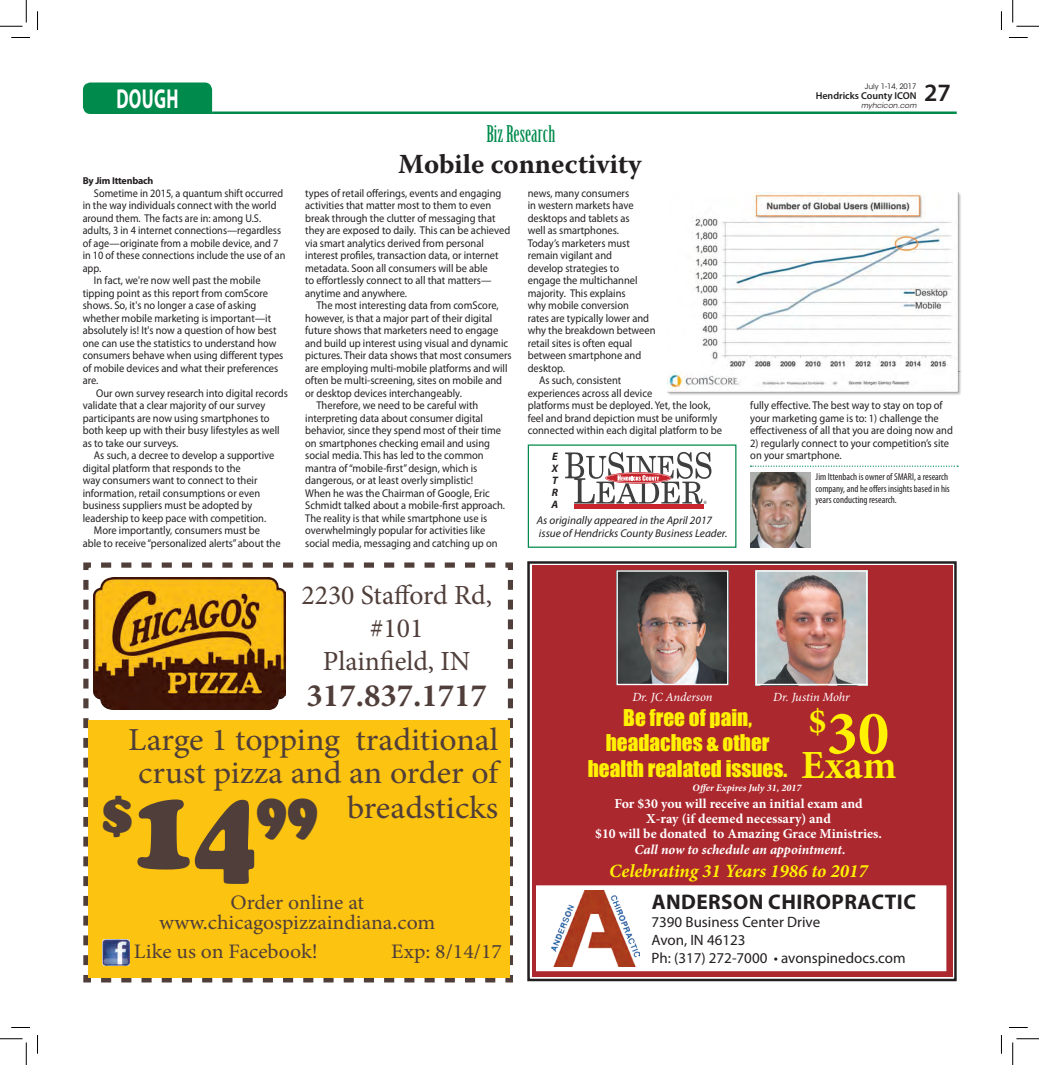
<style>
.page{position:relative;width:1039px;height:1065px;background:#fff}
.page>*{position:absolute;margin:0;border:0;box-sizing:border-box;transform-origin:0 0}
.t1{font:700 62.5px "Minion Pro";color:#fff101}
.t2{font:900 53.88px "Cooper BT";color:#4f3e39;scale:.92 1}
.t3{font:700 40px "Minion Pro";color:#fff101}
.t4{font:700 32.75px "Minion Pro";color:#4f3e39}
.t5{font:32.12px/33.8px "Minion Pro";letter-spacing:-.005em;color:#4f3e39;text-align:right;scale:1.05 1}
.t6{font:27.62px/33.2px "Minion Pro";color:#4f3e39;text-align:center}
.Bylines_for_Photos{font:700 27.5px "Warnock Pro";color:#231f20}
.Briefs_Copy{font:700 27.5px "Myriad Pro";letter-spacing:.02em;color:#fff;scale:.64 1}
.t7{font:600 25px "Myriad Pro";color:#231f20}
.Section_Header_-_18p{font:22.5px "Birch Std";color:#008b4c}
.t8{font:21.25px/25.5px "Impact";color:#fff101;text-align:center}
.t9{font:700 21.25px "Myriad Pro";letter-spacing:.02em;color:#231f20}
.t10{font:20.62px/20.6px "Minion Pro";color:#4f3e39;text-align:center;scale:1.05 1}
.t11{font:italic 700 18.75px "Minion Pro";color:#fff101}
.t12{font:15px/18px "Myriad Pro";color:#231f20}
.t13{font:700 13.75px/15px "Minion Pro";color:#fff;text-align:center}
.t14{font:italic 700 13.75px "Minion Pro";letter-spacing:-.005em;color:#fff}
.t15{font:italic 12.5px "Minion Pro";letter-spacing:-.01em;color:#fff}
.Body_Copy{font:11.25px/12.5px "Myriad Pro";color:#231f20;scale:.93 1}
.Body_Copy-2{font:11.25px/12.5px "Myriad Pro";color:#231f20;scale:.91 1}
.Body_Copy-3{font:italic 11.25px/12.5px "Myriad Pro";color:#231f20}
.Body_Copy-4{font:italic 700 10.75px/12px "Myriad Pro";color:#231f20;text-align:justify}
.Signature{font:condensed 10px/11.2px "Myriad Pro";color:#231f20}
.t16{font:italic 700 10px "Minion Pro";color:#fff}
.t17{font:600 10px "Myriad Pro";color:#231f20}
.Byline_for_Article{font:700 10px "Myriad Pro";letter-spacing:-.02em;color:#231f20}
.t18{font:7.5px "ITC Avant Garde Std";color:#231f20}
.t19{font:italic 7.5px "ITC Avant Garde Std";color:#231f20}
.s1{font-size:107.75px}
</style>
<div class="page">
<hr style="left:212px;top:112px;width:744px;height:2px;background:#008b4c">
<div style="left:83px;top:82px;width:129px;height:32px;background:#008b4c"></div>
<hr style="left:573px;top:505px;width:130px;height:4px;background:#c8242b">
<svg style="left:565px;top:452px;width:146px;height:52px"></svg>
<div style="left:527px;top:444px;width:209px;height:104px;border:1px solid #008b4c"></div>
<div style="left:527px;top:561px;width:429px;height:420px;border:2px solid #231f20"></div>
<div style="left:531px;top:565px;width:421px;height:412px;background:#ac282f"></div>
<img style="left:618px;top:572px;width:108px;height:111px">
<div style="left:616px;top:570px;width:112px;height:115px;border:1px solid #fff"></div>
<img style="left:757px;top:572px;width:108px;height:111px">
<div style="left:755px;top:570px;width:112px;height:115px;border:1px solid #fff"></div>
<div style="left:536px;top:886px;width:409px;height:85px;background:#fff"></div>
<img style="left:551px;top:891px;width:87px;height:75px">
<svg style="left:750px;top:466px;width:207px;height:1px"></svg>
<img style="left:750px;top:473px;width:60px;height:75px">
<img style="left:667px;top:192px;width:293px;height:203px">
<svg style="left:83px;top:562px;width:429px;height:420px"></svg>
<div style="left:88px;top:720px;width:421px;height:258px;background:#fcc310"></div>
<img style="left:94px;top:578px;width:191px;height:131px">
<img style="left:102px;top:939px;width:27px;height:26px">
<svg style="left:11px;top:37px;width:19px;height:1px"></svg>
<svg style="left:1009px;top:37px;width:18px;height:1px"></svg>
<svg style="left:11px;top:1027px;width:19px;height:1px"></svg>
<svg style="left:1009px;top:1027px;width:18px;height:1px"></svg>
<svg style="left:37px;top:11px;width:1px;height:19px"></svg>
<svg style="left:37px;top:1035px;width:1px;height:19px"></svg>
<svg style="left:0;top:0;width:27px;height:27px"></svg>
<svg style="left:0;top:1039px;width:27px;height:26px"></svg>
<svg style="left:1012px;top:0;width:26px;height:27px"></svg>
<svg style="left:1012px;top:1039px;width:26px;height:26px"></svg>
<p class="t18" style="left:864px;top:82px;width:53px">July 1-14, 2017</p>
<p class="t17" style="left:815px;top:90px;width:102px">Hendricks County ICON</p>
<p class="t19" style="left:860px;top:101px;width:57px">myhcicon.com</p>
<p class="Briefs_Copy" style="left:116px;top:80px;width:99px">DOUGH</p>
<h3 class="t7" style="left:923px;top:77px;width:28px">27</h3>
<p class="Byline_for_Article" style="left:83px;top:174px;width:72px">By Jim Ittenbach</p>
<p class="Body_Copy-2" style="left:83px;top:187px;width:224px;text-indent:11px">Sometime in 2015, a quantum shift occurred in the way individuals connect with the world around them. The facts are in: among U.S. adults, 3 in 4 internet connections—regardless of age—originate from a mobile device, and 7 in 10 of these connections include the use of an app.</p>
<p class="Body_Copy" style="left:83px;top:274px;width:217px;text-indent:11px">In fact, we're now well past the mobile tipping point as this report from comScore shows. So, it's no longer a case of asking whether mobile marketing is important—it absolutely is! It's now a question of how best one can use the statistics to understand how consumers behave when using different types of mobile devices and what their preferences are.</p>
<p class="Body_Copy" style="left:83px;top:387px;width:222px;text-indent:13px">Our own survey research into digital records validate that a clear majority of our survey participants are now using smartphones to both keep up with their busy lifestyles as well as to take our surveys.</p>
<p class="Body_Copy" style="left:83px;top:449px;width:207px;text-indent:11px">As such, a decree to develop a supportive digital platform that responds to the<br>way consumers want to connect to their information, retail consumptions or even business suppliers must be adopted by leadership to keep pace with competition.</p>
<p class="Body_Copy" style="left:83px;top:524px;width:214px;text-indent:11px">More importantly, consumers must be able to receive “personalized alerts” about the</p>
<p class="Section_Header_-_18p" style="left:486px;top:122px;width:70px">Biz Research</p>
<p class="Bylines_for_Photos" style="left:398px;top:147px;width:245px">Mobile connectivity</p>
<p class="Body_Copy" style="left:305px;top:187px;width:222px">types of retail offerings, events and engaging activities that matter most to them to even break through the clutter of messaging that they are exposed to daily. This can be achieved via smart analytics derived from personal interest profiles, transaction data, or internet metadata. Soon all consumers will be able<br>to effortlessly connect to all that matters— anytime and anywhere.</p>
<p class="Body_Copy" style="left:305px;top:299px;width:223px;text-indent:11px">The most interesting data from comScore, however, is that a major part of their digital future shows that marketers need to engage and build up interest using visual and dynamic pictures. Their data shows that most consumers are employing multi-mobile platforms and will often be multi-screening, sites on mobile and or desktop devices interchangeably.</p>
<p class="Body_Copy" style="left:305px;top:399px;width:216px;text-indent:11px">Therefore, we need to be careful with interpreting data about consumer digital behavior, since they spend most of their time on smartphones checking email and using social media. This has led to the common mantra of “mobile-first” design, which is dangerous, or at least overly simplistic!<br>When he was the Chairman of Google, Eric Schmidt talked about a mobile-first approach.<br>The reality is that while smartphone use is overwhelmingly popular for activities like social media, messaging and catching up on</p>
<p class="Body_Copy" style="left:527px;top:187px;width:139px">news, many consumers<br>in western markets have desktops and tablets as<br>well as smartphones.<br>Today’s marketers must remain vigilant and<br>develop strategies to<br>engage the multichannel majority. This explains<br>why mobile conversion<br>rates are typically lower and why the breakdown between retail sites is often equal between smartphone and desktop.</p>
<p class="Body_Copy" style="left:527px;top:374px;width:210px;text-indent:11px">As such, consistent<br>experiences across all device<br>platforms must be deployed. Yet, the look, feel and brand depiction must be uniformly connected within each digital platform to be</p>
<p class="Body_Copy-4" style="left:551px;top:450px;width:8px">E X T R A</p>
<p class="Body_Copy-3" style="left:536px;top:514px;width:192px">As originally appeared in the April 2017 issue of Hendricks County Business Leader.</p>
<p class="Body_Copy" style="left:750px;top:399px;width:219px">fully effective. The best way to stay on top of your marketing game is to: 1) challenge the effectiveness of all that you are doing now and</p>
<p class="Body_Copy" style="left:750px;top:437px;width:215px">2) regularly connect to your competition’s site on your smartphone.</p>
<p class="Signature" style="left:815px;top:471px;width:136px">Jim Ittenbach is owner of SMARI, a research company, and he offers insights based in his years conducting research.</p>
<p class="t6" style="left:301px;top:579px;width:192px">2230 Stafford Rd, #101<br>Plainfield, IN</p>
<p class="t4" style="left:306px;top:672px;width:182px">317.837.1717</p>
<p class="t5" style="left:128px;top:723px;width:354px">Large 1 topping traditional crust pizza and an order of breadsticks</p>
<p class="t2" style="left:102px;top:781px;width:236px">$<span class="s1">14</span>99</p>
<p class="t10" style="left:159px;top:892px;width:264px">Order online at www.chicagospizzaindiana.com</p>
<p class="t10" style="left:134px;top:942px;width:177px">Like us on Facebook!</p>
<p class="t10" style="left:391px;top:942px;width:107px">Exp: 8/14/17</p>
<p class="t15" style="left:632px;top:689px;width:82px">Dr. JC Anderson</p>
<p class="t15" style="left:773px;top:689px;width:78px">Dr. Justin Mohr</p>
<p class="t8" style="left:587px;top:704px;width:201px">Be free of pain, headaches &amp; other health realated issues.</p>
<p class="t1" style="left:808px;top:689px;width:82px"><sup>$</sup>30</p>
<p class="t3" style="left:800px;top:737px;width:97px">Exam</p>
<p class="t13" style="left:595px;top:796px;width:288px">For $30 you will receive an initial exam and<br>X-ray (if deemed necessary) and<br>$10 will be donated to Amazing Grace Ministries.</p>
<p class="t14" style="left:634px;top:840px;width:212px">Call now to schedule an appointment.</p>
<p class="t11" style="left:609px;top:858px;width:260px">Celebrating 31 Years 1986 to 2017</p>
<p class="t9" style="left:651px;top:888px;width:266px">ANDERSON CHIROPRACTIC</p>
<p class="t12" style="left:651px;top:913px;width:255px">7390 Business Center Drive<br>Avon, IN 46123<br>Ph: (317) 272-7000 • avonspinedocs.com</p>
<p class="t16" style="left:692px;top:781px;width:110px">Offer Expires July 31, 2017</p>
</div>
